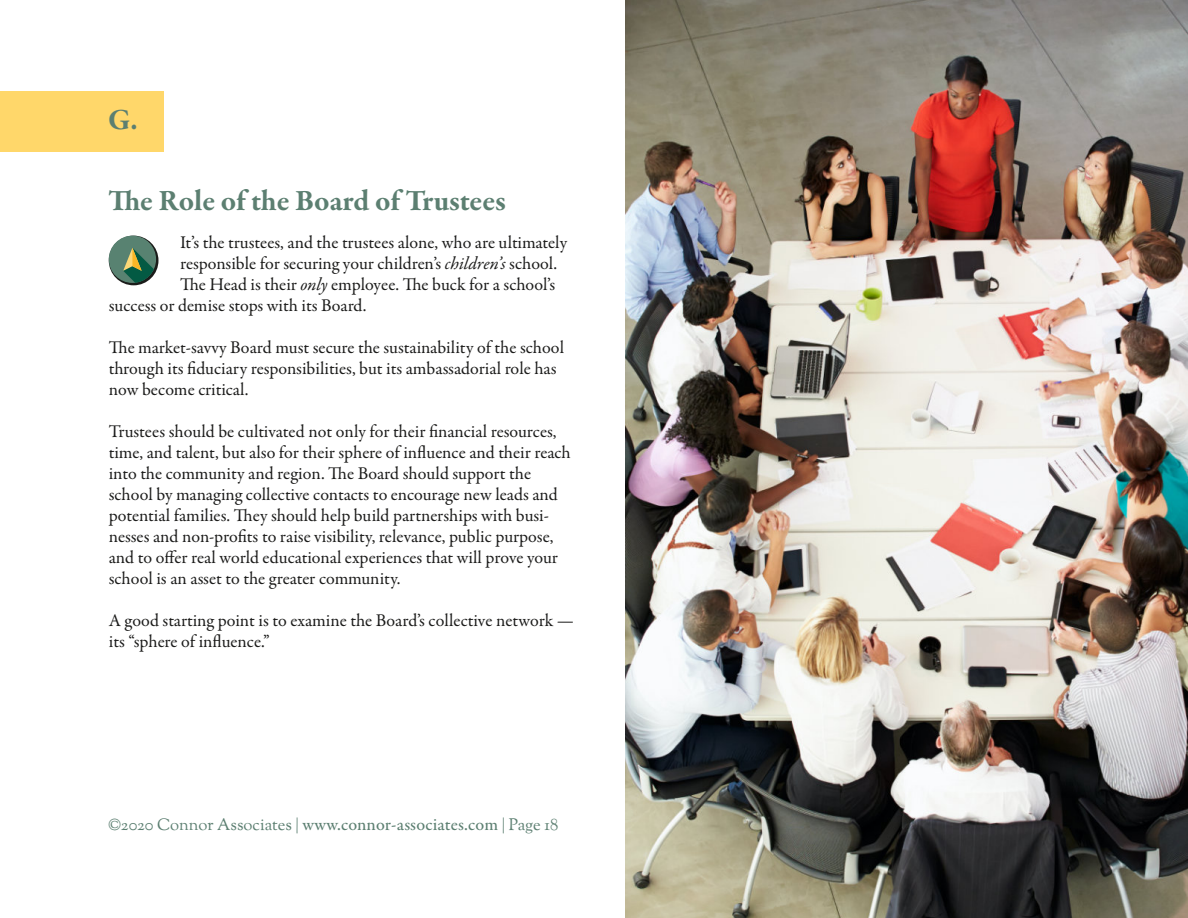
<style>
.page{position:relative;width:1188px;height:918px;background:#fff}
.page>*{position:absolute;margin:0;border:0;box-sizing:border-box;transform-origin:0 0}
.t1{font:700 30px "Garamond Premr Pro";color:#5c7f71}
.t2{font:18px/21px "Garamond Premr Pro";color:#1b1b1a}
.t3{font:16.5px "Goudy St M";color:#5c7f71}
.s1{font-style:italic}
.s2{font-family:"Garamond Premr Pro";font-weight:500;font-size:18px}
</style>
<div class="page">
<img style="left:626px;top:0;width:562px;height:918px">
<div style="left:0;top:91px;width:164px;height:61px;background:#ffd76a"></div>
<svg style="left:109px;top:236px;width:49px;height:49px"></svg>
<div style="left:109px;top:236px;width:47px;height:47px;background:#588271;border-radius:50%"></div>
<svg style="left:123px;top:248px;width:31px;height:35px"></svg>
<h1 class="t1" style="left:108px;top:107px;width:31px">G.</h1>
<h1 class="t1" style="left:108px;top:188px;width:399px">The Role of the Board of Trustees</h1>
<p class="t2" style="left:180px;top:234px;width:389px">It’s the trustees, and the trustees alone, who are ultimately</p>
<p class="t2" style="left:180px;top:255px;width:379px">responsible for securing your children’s <span class="s1">children’s</span> school.</p>
<p class="t2" style="left:180px;top:276px;width:377px">The Head is their <span class="s1">only</span> employee. The buck for a school’s</p>
<p class="t2" style="left:109px;top:297px;width:259px">success or demise stops with its Board.</p>
<p class="t2" style="left:109px;top:339px;width:457px">The market-savvy Board must secure the sustainability of the school through its fiduciary responsibilities, but its ambassadorial role has now become critical.</p>
<p class="t2" style="left:109px;top:423px;width:464px">Trustees should be cultivated not only for their financial resources, time, and talent, but also for their sphere of influence and their reach into the community and region. The Board should support the school by managing collective contacts to encourage new leads and potential families. They should help build partnerships with busi&shy;nesses and non-profits to raise visibility, relevance, public purpose, and to offer real world educational experiences that will prove your school is an asset to the greater community.</p>
<p class="t2" style="left:109px;top:612px;width:467px">A good starting point is to examine the Board’s collective network — its “sphere of influence.”</p>
<p class="t3" style="left:108px;top:817px;width:452px">©2020 Connor Associates | <span class="s2">www.connor-associates.com</span> | Page 18</p>
</div>
